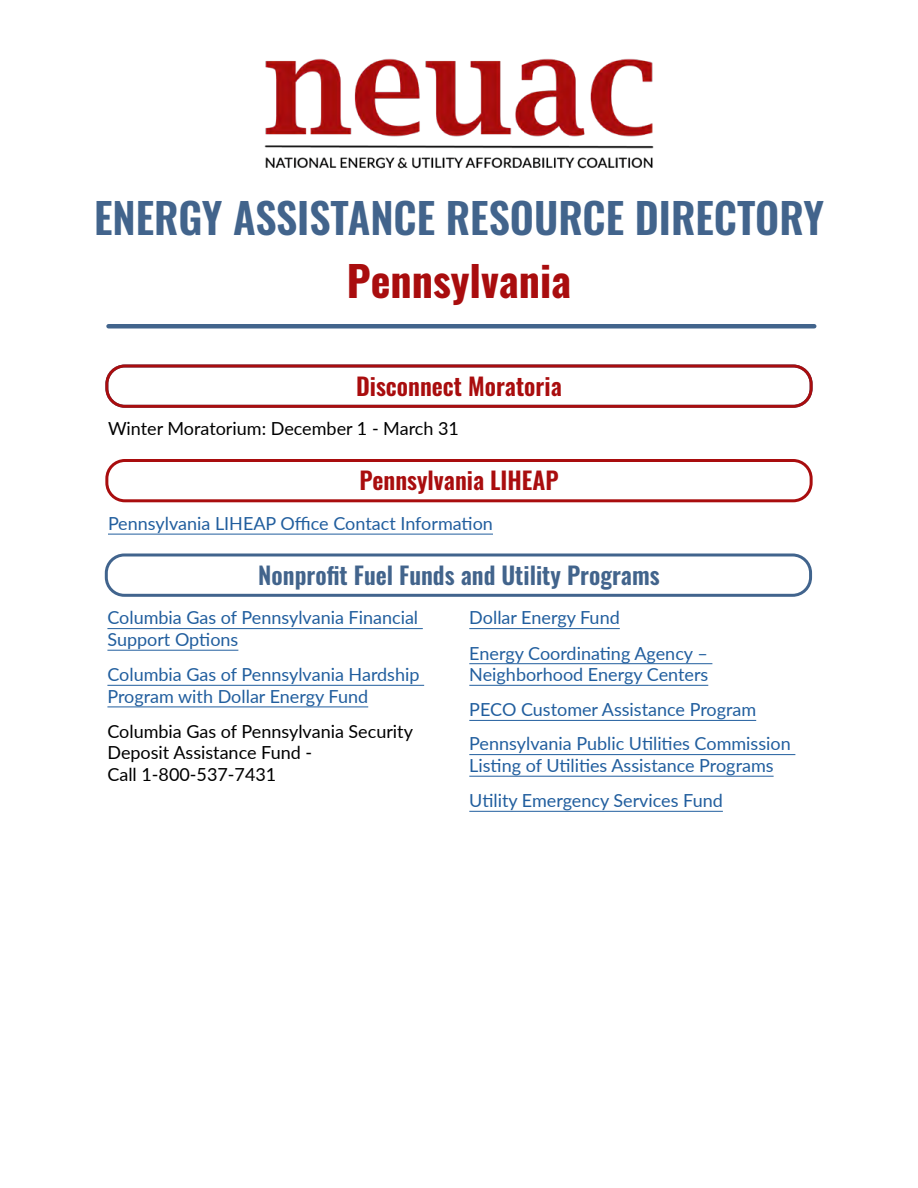
<style>
.page{position:relative;width:918px;height:1188px;background:#fff}
.page>*{position:absolute;margin:0;border:0;box-sizing:border-box;transform-origin:0 0}
.t1{font:600 42px "Oswald";color:#42648c}
.t2{font:700 42px "Oswald";color:#a90d0e}
.t3{font:600 24px "Oswald";color:#a90d0e}
.t4{font:600 24px "Oswald";color:#42648c}
.t5{font:18px/21.6px "Lato";color:#215e9e}
.t6{font:18px/21.6px "Lato";color:#000}
.t7{font:18px "Lato";color:#000101}
</style>
<div class="page">
<img style="left:264px;top:58px;width:390px;height:111px">
<hr style="left:109px;top:324px;width:705px;height:4px;background:#42648c">
<div style="left:105px;top:364px;width:708px;height:44px;border:3px solid #a90d0e;border-radius:18px"></div>
<div style="left:105px;top:459px;width:708px;height:43px;border:3px solid #a90d0e;border-radius:18px"></div>
<div style="left:105px;top:554px;width:707px;height:43px;border:3px solid #41648d;border-radius:18px"></div>
<hr style="left:108px;top:534px;width:385px;height:1px;background:#215e9e">
<hr style="left:107px;top:628px;width:316px;height:1px;background:#215e9e">
<hr style="left:107px;top:650px;width:131px;height:1px;background:#215e9e">
<hr style="left:107px;top:685px;width:317px;height:1px;background:#215e9e">
<hr style="left:107px;top:707px;width:261px;height:1px;background:#215e9e">
<hr style="left:469px;top:628px;width:151px;height:1px;background:#215e9e">
<hr style="left:469px;top:663px;width:243px;height:1px;background:#215e9e">
<hr style="left:469px;top:685px;width:239px;height:1px;background:#215e9e">
<hr style="left:469px;top:720px;width:287px;height:1px;background:#215e9e">
<hr style="left:469px;top:754px;width:326px;height:1px;background:#215e9e">
<hr style="left:469px;top:776px;width:305px;height:1px;background:#215e9e">
<hr style="left:469px;top:811px;width:254px;height:1px;background:#215e9e">
<h1 class="t1" style="left:94px;top:196px;width:731px">ENERGY ASSISTANCE RESOURCE DIRECTORY</h1>
<h1 class="t2" style="left:347px;top:259px;width:226px">Pennsylvania</h1>
<h2 class="t3" style="left:356px;top:374px;width:207px">Disconnect Moratoria</h2>
<p class="t7" style="left:108px;top:416px;width:353px">Winter Moratorium: December 1 - March 31</p>
<h2 class="t3" style="left:359px;top:468px;width:201px">Pennsylvania LIHEAP</h2>
<p class="t5" style="left:108px;top:512px;width:386px">Pennsylvania LIHEAP Office Contact Information</p>
<h2 class="t4" style="left:258px;top:563px;width:403px">Nonprofit Fuel Funds and Utility Programs</h2>
<p class="t5" style="left:107px;top:606px;width:312px">Columbia Gas of Pennsylvania Financial<br>Support Options</p>
<p class="t5" style="left:107px;top:663px;width:314px">Columbia Gas of Pennsylvania Hardship<br>Program with Dollar Energy Fund</p>
<p class="t6" style="left:107px;top:720px;width:307px">Columbia Gas of Pennsylvania Security<br>Deposit Assistance Fund -<br>Call 1-800-537-7431</p>
<p class="t5" style="left:469px;top:600px;width:240px;line-height:35.1px">Dollar Energy Fund<br>Energy Coordinating Agency –</p>
<p class="t5" style="left:469px;top:656px;width:323px;line-height:34.7px">Neighborhood Energy Centers<br>PECO Customer Assistance Program<br>Pennsylvania Public Utilities Commission</p>
<p class="t5" style="left:469px;top:747px;width:306px;line-height:35.1px">Listing of Utilities Assistance Programs<br>Utility Emergency Services Fund</p>
</div>
